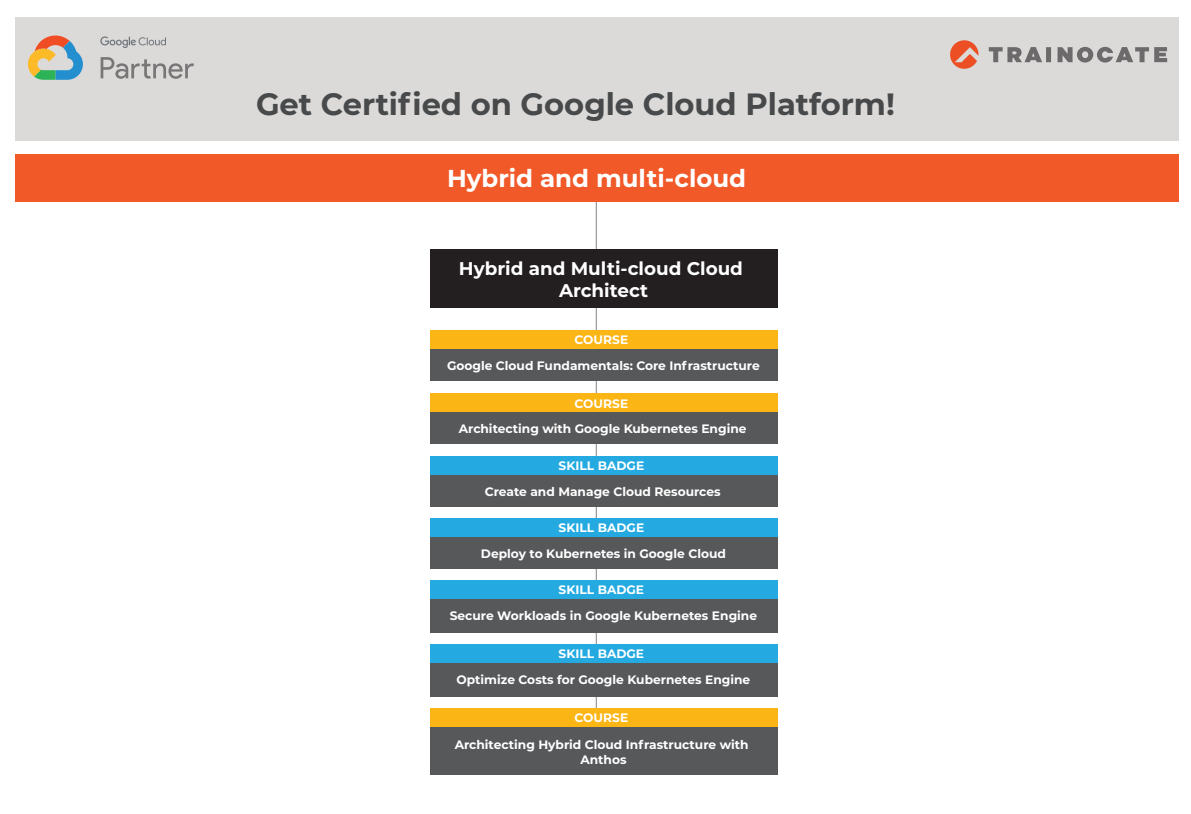
<style>
.page{position:relative;width:1191px;height:814px;background:#fff}
.page>*{position:absolute;margin:0;border:0;box-sizing:border-box;transform-origin:0 0}
.t1{font:700 30.6px "Montserrat";color:#48494a}
.t2{font:700 24.5px "Montserrat";color:#fff}
.t3{font:700 18.4px/22px "Montserrat";color:#fff;text-align:center}
.t4{font:700 12.2px/14.7px "Montserrat";color:#fff;text-align:center}
</style>
<div class="page">
<div style="left:15px;top:17px;width:1163px;height:124px;background:#dbdad9"></div>
<svg style="left:100px;top:36px;width:66px;height:12px"></svg>
<svg style="left:28px;top:36px;width:55px;height:44px"></svg>
<svg style="left:101px;top:57px;width:93px;height:22px"></svg>
<svg style="left:950px;top:40px;width:28px;height:29px"></svg>
<svg style="left:988px;top:47px;width:179px;height:16px"></svg>
<hr style="left:596px;top:189px;width:1px;height:555px;background:#808285">
<div style="left:15px;top:155px;width:1163px;height:47px;background:#f15929"></div>
<div style="left:430px;top:249px;width:347px;height:59px;background:#231f20"></div>
<div style="left:430px;top:330px;width:347px;height:51px;background:#57585a"></div>
<div style="left:430px;top:330px;width:347px;height:18px;background:#fbb515"></div>
<div style="left:430px;top:394px;width:347px;height:50px;background:#57585a"></div>
<div style="left:430px;top:394px;width:347px;height:18px;background:#fbb515"></div>
<div style="left:430px;top:457px;width:347px;height:50px;background:#57585a"></div>
<div style="left:430px;top:457px;width:347px;height:18px;background:#24aae1"></div>
<div style="left:430px;top:518px;width:347px;height:51px;background:#57585a"></div>
<div style="left:430px;top:518px;width:347px;height:18px;background:#24aae1"></div>
<div style="left:430px;top:580px;width:347px;height:53px;background:#57585a"></div>
<div style="left:430px;top:580px;width:347px;height:18px;background:#24aae1"></div>
<div style="left:430px;top:644px;width:347px;height:53px;background:#57585a"></div>
<div style="left:430px;top:644px;width:347px;height:18px;background:#24aae1"></div>
<div style="left:430px;top:708px;width:347px;height:67px;background:#57585a"></div>
<div style="left:430px;top:708px;width:347px;height:18px;background:#fbb515"></div>
<h1 class="t1" style="left:256px;top:82px;width:640px">Get Certified on Google Cloud Platform!</h1>
<h2 class="t2" style="left:447px;top:160px;width:300px">Hybrid and multi-cloud</h2>
<h3 class="t3" style="left:459px;top:257px;width:285px">Hybrid and Multi-cloud Cloud<br>Architect</h3>
<p class="t4" style="left:574px;top:332px;width:55px">COURSE</p>
<p class="t4" style="left:447px;top:357px;width:314px">Google Cloud Fundamentals: Core Infrastructure</p>
<p class="t4" style="left:574px;top:395px;width:55px">COURSE</p>
<p class="t4" style="left:459px;top:421px;width:289px">Architecting with Google Kubernetes Engine</p>
<p class="t4" style="left:558px;top:458px;width:87px">SKILL BADGE</p>
<p class="t4" style="left:485px;top:484px;width:237px">Create and Manage Cloud Resources</p>
<p class="t4" style="left:558px;top:520px;width:87px">SKILL BADGE</p>
<p class="t4" style="left:481px;top:546px;width:246px">Deploy to Kubernetes in Google Cloud</p>
<p class="t4" style="left:558px;top:582px;width:87px">SKILL BADGE</p>
<p class="t4" style="left:450px;top:608px;width:309px">Secure Workloads in Google Kubernetes Engine</p>
<p class="t4" style="left:558px;top:646px;width:87px">SKILL BADGE</p>
<p class="t4" style="left:456px;top:672px;width:295px">Optimize Costs for Google Kubernetes Engine</p>
<p class="t4" style="left:574px;top:710px;width:55px">COURSE</p>
<p class="t4" style="left:455px;top:736px;width:295px">Architecting Hybrid Cloud Infrastructure with<br>Anthos</p>
</div>
